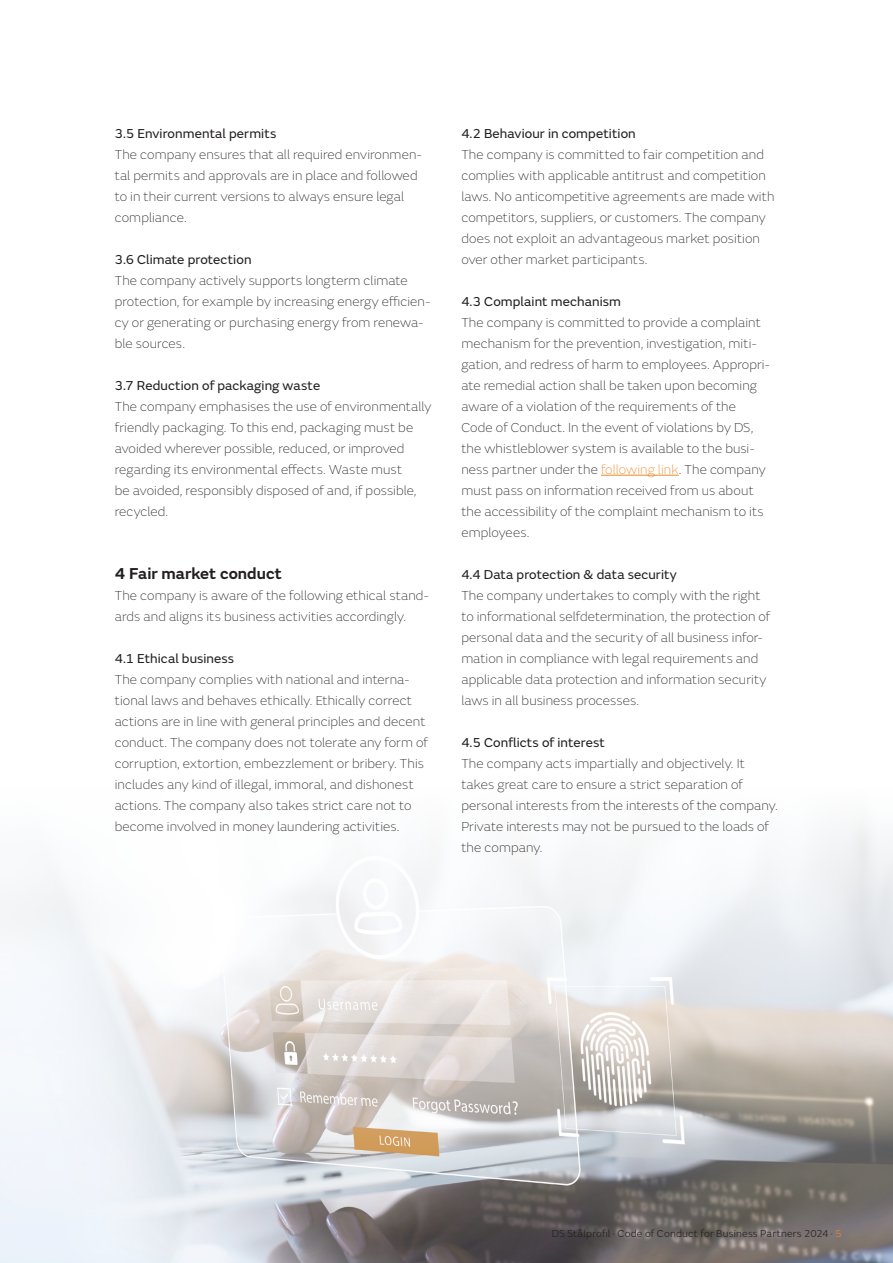
<style>
.page{position:relative;width:893px;height:1263px;background:#fff}
.page>*{position:absolute;margin:0;border:0;box-sizing:border-box;transform-origin:0 0}
.DSP_Brochure_Brødtekst{font:600 16.5px "FS Emeric";color:#231f20}
.DSP_Brochure_Brødtekst-2{font:100 13.5px/21px "FS Emeric";letter-spacing:.005em;color:#231f20}
.DSP_Brochure_Brødtekst-3{font:13.5px "FS Emeric";letter-spacing:.01em;color:#231f20}
.t1{font:300 10.5px "FS Emeric";letter-spacing:.02em;color:#231f20}
.s1{color:#eb8723}
</style>
<div class="page">
<img style="left:0;top:823px;width:893px;height:440px">
<hr style="left:601px;top:475px;width:78px;height:1px;background:#eb8723">
<p class="DSP_Brochure_Brødtekst-3" style="left:115px;top:124px;width:163px">3.5 Environmental permits</p>
<p class="DSP_Brochure_Brødtekst-2" style="left:115px;top:143px;width:309px">The company ensures that all required environmen&shy;tal permits and approvals are in place and followed to in their current versions to always ensure legal compliance.</p>
<p class="DSP_Brochure_Brødtekst-3" style="left:115px;top:250px;width:138px">3.6 Climate protection</p>
<p class="DSP_Brochure_Brødtekst-2" style="left:115px;top:269px;width:317px">The company actively supports longterm climate protection, for example by increasing energy efficien&shy;cy or generating or purchasing energy from renewa&shy;ble sources.</p>
<p class="DSP_Brochure_Brødtekst-3" style="left:115px;top:376px;width:207px">3.7 Reduction of packaging waste</p>
<p class="DSP_Brochure_Brødtekst-2" style="left:115px;top:395px;width:318px">The company emphasises the use of environmentally friendly packaging. To this end, packaging must be avoided wherever possible, reduced, or improved regarding its environmental effects. Waste must<br>be avoided, responsibly disposed of and, if possible, recycled.</p>
<p class="DSP_Brochure_Brødtekst" style="left:115px;top:561px;width:169px">4 Fair market conduct</p>
<p class="DSP_Brochure_Brødtekst-2" style="left:115px;top:584px;width:316px">The company is aware of the following ethical stand&shy;ards and aligns its business activities accordingly.</p>
<p class="DSP_Brochure_Brødtekst-3" style="left:115px;top:649px;width:121px">4.1 Ethical business</p>
<p class="DSP_Brochure_Brødtekst-2" style="left:115px;top:668px;width:314px">The company complies with national and interna&shy;tional laws and behaves ethically. Ethically correct actions are in line with general principles and decent conduct. The company does not tolerate any form of corruption, extortion, embezzlement or bribery. This includes any kind of illegal, immoral, and dishonest actions. The company also takes strict care not to become involved in money laundering activities.</p>
<p class="DSP_Brochure_Brødtekst-3" style="left:461px;top:124px;width:176px">4.2 Behaviour in competition</p>
<p class="DSP_Brochure_Brødtekst-2" style="left:461px;top:143px;width:315px">The company is committed to fair competition and complies with applicable antitrust and competition laws. No anticompetitive agreements are made with competitors, suppliers, or customers. The company does not exploit an advantageous market position over other market participants.</p>
<p class="DSP_Brochure_Brødtekst-3" style="left:461px;top:292px;width:161px">4.3 Complaint mechanism</p>
<p class="DSP_Brochure_Brødtekst-2" style="left:461px;top:311px;width:310px">The company is committed to provide a complaint mechanism for the prevention, investigation, miti&shy;gation, and redress of harm to employees. Appropri&shy;ate remedial action shall be taken upon becoming aware of a violation of the requirements of the Code of Conduct. In the event of violations by DS, the whistleblower system is available to the busi&shy;ness partner under the <span class="s1">following link</span>. The company must pass on information received from us about the accessibility of the complaint mechanism to its employees.</p>
<p class="DSP_Brochure_Brødtekst-3" style="left:461px;top:565px;width:217px">4.4 Data protection &amp; data security</p>
<p class="DSP_Brochure_Brødtekst-2" style="left:461px;top:584px;width:310px">The company undertakes to comply with the right to informational selfdetermination, the protection of personal data and the security of all business infor&shy;mation in compliance with legal requirements and applicable data protection and information security laws in all business processes.</p>
<p class="DSP_Brochure_Brødtekst-3" style="left:461px;top:733px;width:145px">4.5 Conflicts of interest</p>
<p class="DSP_Brochure_Brødtekst-2" style="left:461px;top:752px;width:318px">The company acts impartially and objectively. It takes great care to ensure a strict separation of personal interests from the interests of the company.<br>Private interests may not be pursued to the loads of the company.</p>
<p class="t1" style="left:552px;top:1227px;width:292px">DS Stålprofil · Code of Conduct for Business Partners 2024 · <span class="s1">5</span></p>
</div>
